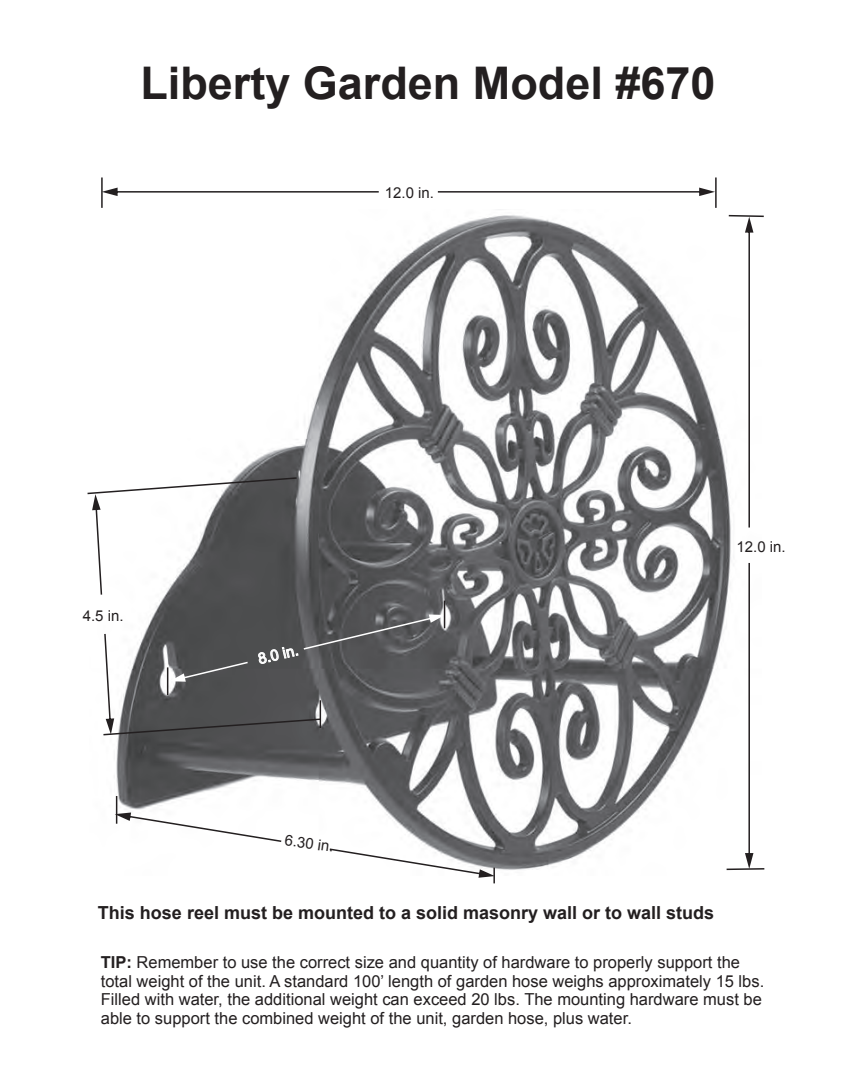
<style>
.page{position:relative;width:864px;height:1080px;background:#fff}
.page>*{position:absolute;margin:0;border:0;box-sizing:border-box;transform-origin:0 0}
.t1{font:700 45px "Arial";color:#231f20}
.t2{font:700 18px "Arial";color:#231f20}
.t3{font:16.5px/18.5px "Arial";color:#231f20}
.t4{font:15px "Arial";color:#231f20}
.t5{font:15px "Arial";color:#fff}
.s1{font-weight:700}
</style>
<div class="page">
<img style="left:116px;top:215px;width:615px;height:655px">
<svg style="left:438px;top:188px;width:277px;height:8px"></svg>
<svg style="left:103px;top:188px;width:276px;height:8px"></svg>
<hr style="left:715px;top:177px;width:2px;height:31px;background:#231f20">
<hr style="left:101px;top:177px;width:2px;height:31px;background:#231f20">
<svg style="left:330px;top:848px;width:165px;height:35px"></svg>
<svg style="left:725px;top:563px;width:40px;height:308px"></svg>
<svg style="left:727px;top:214px;width:37px;height:314px"></svg>
<svg style="left:115px;top:796px;width:166px;height:46px"></svg>
<svg style="left:103px;top:601px;width:342px;height:135px;background:#666768"></svg>
<svg style="left:87px;top:476px;width:211px;height:119px"></svg>
<h1 class="t1" style="left:140px;top:54px;width:577px">Liberty Garden Model #670</h1>
<p class="t4" style="left:385px;top:183px;width:51px">12.0 in.</p>
<p class="t4" style="left:83px;top:606px;width:42px">4.5 in.</p>
<p class="t5" style="left:256px;top:649px;width:42px;rotate:-13deg">8.0 in.</p>
<p class="t4" style="left:286px;top:830px;width:51px;rotate:8deg">6.30 in.</p>
<p class="t4" style="left:737px;top:537px;width:51px">12.0 in.</p>
<p class="t2" style="left:98px;top:901px;width:618px">This hose reel must be mounted to a solid masonry wall or to wall studs</p>
<p class="t3" style="left:101px;top:954px;width:665px"><span class="s1">TIP:</span> Remember to use the correct size and quantity of hardware to properly support the total weight of the unit. A standard 100’ length of garden hose weighs approximately 15 lbs.<br>Filled with water, the additional weight can exceed 20 lbs. The mounting hardware must be able to support the combined weight of the unit, garden hose, plus water.</p>
</div>
